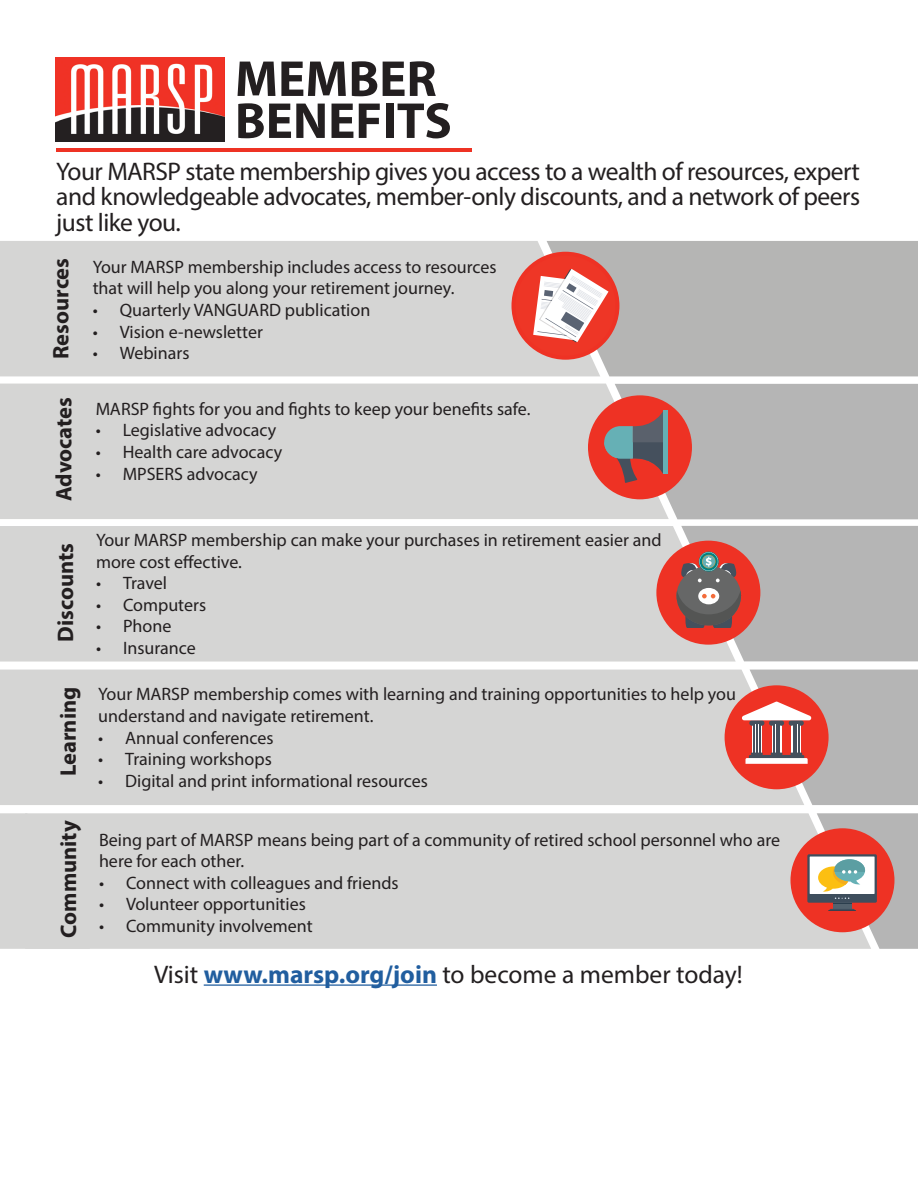
<style>
.page{position:relative;width:918px;height:1188px;background:#fff}
.page>*{position:absolute;margin:0;border:0;box-sizing:border-box;transform-origin:0 0}
.t1{font:700 51px "Myriad Pro";color:#231f20}
.t2{font:25.5px/25.5px "Myriad Pro";letter-spacing:-.02em;color:#231f20;text-align:justify}
.t3{font:25.5px "Myriad Pro";color:#231f20}
.t4{font:700 22.5px "Myriad Pro";color:#231f20}
.t5{font:18px/21.6px "Myriad Pro";color:#231f20}
.s1{font-weight:700;color:#215e9f}
</style>
<div class="page">
<hr style="left:56px;top:148px;width:416px;height:4px;background:#ee3224">
<hr style="left:204px;top:984px;width:233px;height:2px;background:#215e9f">
<img style="left:56px;top:58px;width:169px;height:83px">
<div style="left:600px;top:241px;width:318px;height:135px;background:#b5b5b4"></div>
<div style="left:0;top:241px;width:600px;height:135px;background:#d5d5d4"></div>
<svg style="left:512px;top:252px;width:107px;height:108px"></svg>
<div style="left:0;top:384px;width:604px;height:135px;background:#d5d5d4"></div>
<div style="left:588px;top:395px;width:104px;height:104px;background:#ee3224;border-radius:50%"></div>
<svg style="left:604px;top:384px;width:314px;height:135px;background:#b8a3a2"></svg>
<div style="left:0;top:526px;width:736px;height:136px;background:#d5d5d4"></div>
<div style="left:656px;top:541px;width:104px;height:104px;background:#ee3224;border-radius:50%"></div>
<svg style="left:677px;top:526px;width:241px;height:135px;background:#b4a09f"></svg>
<div style="left:0;top:670px;width:742px;height:135px;background:#d5d5d4"></div>
<div style="left:725px;top:685px;width:104px;height:104px;background:#ee3224;border-radius:50%"></div>
<svg style="left:742px;top:670px;width:176px;height:135px"></svg>
<div style="left:0;top:813px;width:25px;height:136px;background:#d5d5d4"></div>
<div style="left:25px;top:813px;width:792px;height:136px;background:#d5d5d4"></div>
<div style="left:790px;top:828px;width:104px;height:104px;background:#ee3224;border-radius:50%"></div>
<svg style="left:807px;top:854px;width:70px;height:49px"></svg>
<div style="left:810px;top:857px;width:65px;height:37px;background:#fff"></div>
<svg style="left:817px;top:813px;width:101px;height:136px"></svg>
<p class="t1" style="left:235px;top:46px;width:203px">MEMBER</p>
<p class="t1" style="left:235px;top:88px;width:218px">BENEFITS</p>
<p class="t2" style="left:56px;top:158px;width:805px">Your MARSP state membership gives you access to a wealth of resources, expert and knowledgeable advocates, member-only discounts, and a network of peers just like you.</p>
<p class="t4" style="left:46px;top:359px;width:103px;rotate:-90deg">Resources</p>
<p class="t5" style="left:93px;top:256px;width:405px">Your MARSP membership includes access to resources that will help you along your retirement journey.</p>
<p class="t5" style="left:93px;top:299px;width:279px">• Quarterly VANGUARD publication</p>
<p class="t5" style="left:93px;top:320px;width:172px">• Vision e-newsletter</p>
<p class="t5" style="left:93px;top:342px;width:98px">• Webinars</p>
<p class="t4" style="left:49px;top:501px;width:106px;rotate:-90deg">Advocates</p>
<p class="t5" style="left:96px;top:398px;width:436px">MARSP fights for you and fights to keep your benefits safe.</p>
<p class="t5" style="left:96px;top:419px;width:182px">• Legislative advocacy</p>
<p class="t5" style="left:96px;top:441px;width:188px">• Health care advocacy</p>
<p class="t5" style="left:96px;top:463px;width:163px">• MPSERS advocacy</p>
<p class="t4" style="left:51px;top:642px;width:100px;rotate:-90deg">Discounts</p>
<p class="t5" style="left:96px;top:529px;width:567px">Your MARSP membership can make your purchases in retirement easier and more cost effective.</p>
<p class="t5" style="left:96px;top:572px;width:73px">• Travel</p>
<p class="t5" style="left:96px;top:594px;width:112px">• Computers</p>
<p class="t5" style="left:96px;top:615px;width:77px">• Phone</p>
<p class="t5" style="left:96px;top:637px;width:101px">• Insurance</p>
<p class="t4" style="left:54px;top:776px;width:91px;rotate:-90deg">Learning</p>
<p class="t5" style="left:98px;top:683px;width:639px">Your MARSP membership comes with learning and training opportunities to help you understand and navigate retirement.</p>
<p class="t5" style="left:98px;top:726px;width:177px">• Annual conferences</p>
<p class="t5" style="left:98px;top:748px;width:175px">• Training workshops</p>
<p class="t5" style="left:98px;top:770px;width:331px">• Digital and print informational resources</p>
<p class="t4" style="left:54px;top:938px;width:119px;rotate:-90deg">Community</p>
<p class="t5" style="left:99px;top:828px;width:683px">Being part of MARSP means being part of a community of retired school personnel who are here for each other.</p>
<p class="t5" style="left:99px;top:872px;width:301px">• Connect with colleagues and friends</p>
<p class="t5" style="left:99px;top:893px;width:208px">• Volunteer opportunities</p>
<p class="t5" style="left:99px;top:915px;width:215px">• Community involvement</p>
<p class="t3" style="left:154px;top:958px;width:590px">Visit <span class="s1">www.marsp.org/join</span> to become a member today!</p>
</div>
